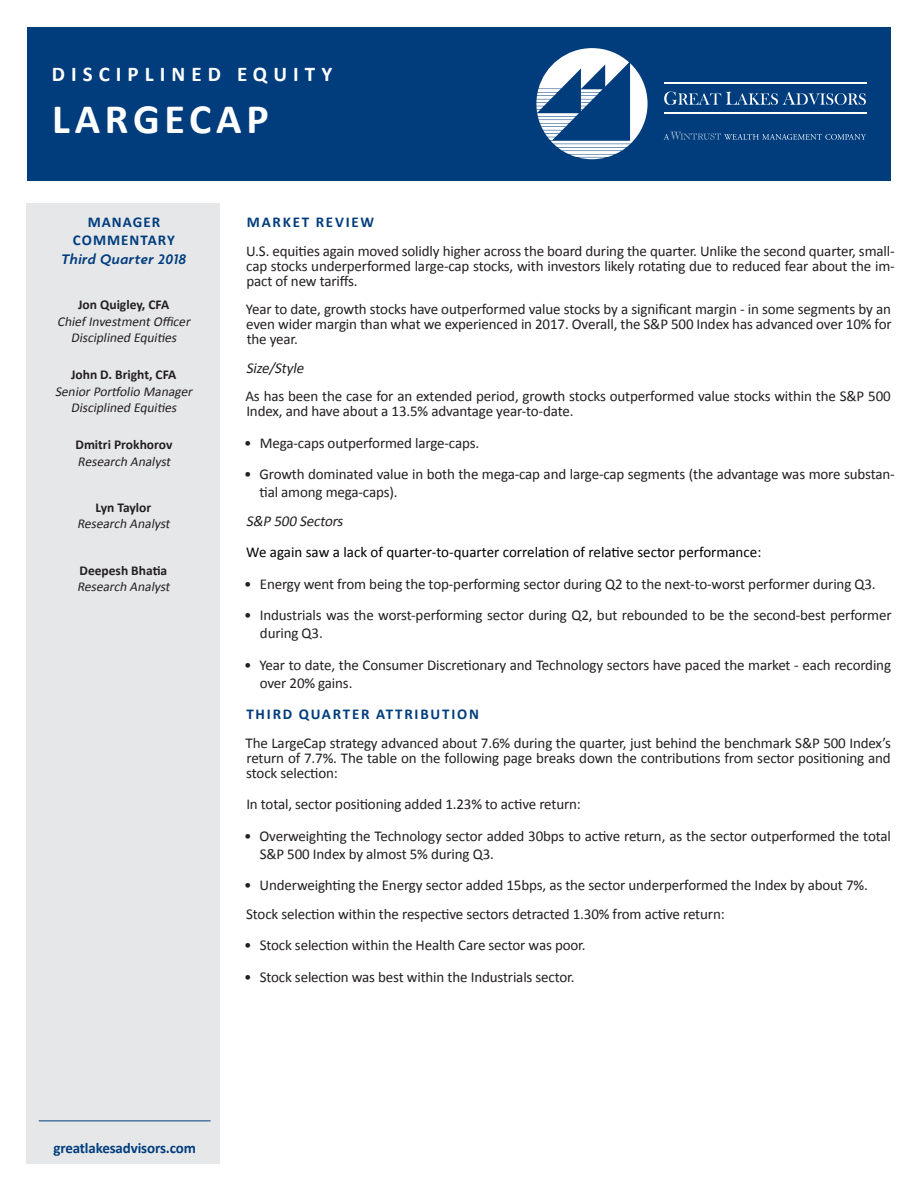
<style>
.page{position:relative;width:918px;height:1188px;background:#fff}
.page>*{position:absolute;margin:0;border:0;box-sizing:border-box;transform-origin:0 0}
.Title_Line_2{font:700 42px "Calibri";letter-spacing:.115em;color:#fff}
.Title_Line_1{font:700 21px "Calibri";letter-spacing:.29em;color:#fff}
.Body_Copy{font:15px/15px "Calibri";letter-spacing:-.01em;color:#231f20}
.Body_Copy_Italic{font:15px "Calibri";color:#000}
.Subhead{font:700 15px "Calibri";letter-spacing:.12em;color:#013d7d}
.Body_Copy_Italic-2{font:italic 15px "Calibri";color:#231f20}
.Body_Copy-2{font:700 15px "Calibri";letter-spacing:-.01em;color:#013d7d}
.Masthead_Title{font:700 15px/18px "Calibri";letter-spacing:.07em;color:#013d7d;text-align:center}
.t1{font:italic 600 15px "Agenda";letter-spacing:.03em;color:#013d7d}
.Masthead_PM_Title{font:italic 13.5px/16.5px "Calibri";color:#231f20;text-align:center}
.Masthead_Name{font:700 13.5px "Calibri";color:#231f20}
</style>
<div class="page">
<div style="left:26px;top:203px;width:194px;height:960px;background:#e6e7e9"></div>
<div style="left:27px;top:27px;width:864px;height:153px;background:#013d7d"></div>
<svg style="left:536px;top:48px;width:112px;height:111px"></svg>
<svg style="left:664px;top:92px;width:202px;height:13px"></svg>
<hr style="left:664px;top:82px;width:202px;height:1px;background:#fff">
<hr style="left:664px;top:113px;width:202px;height:1px;background:#fff">
<svg style="left:664px;top:132px;width:202px;height:8px"></svg>
<hr style="left:39px;top:1120px;width:172px;height:1px;background:#013d7d">
<p class="Title_Line_1" style="left:52px;top:61px;width:282px">DISCIPLINED EQUITY</p>
<p class="Title_Line_2" style="left:52px;top:93px;width:218px">LARGECAP</p>
<p class="Masthead_Title" style="left:73px;top:212px;width:104px">MANAGER<br>COMMENTARY</p>
<p class="t1" style="left:62px;top:251px;width:126px">Third Quarter 2018</p>
<p class="Masthead_Name" style="left:78px;top:296px;width:93px">Jon Quigley, CFA</p>
<p class="Masthead_PM_Title" style="left:57px;top:312px;width:137px">ChiefInvestmentOfficer<br>Disciplined Equities</p>
<p class="Masthead_Name" style="left:71px;top:366px;width:107px">John D. Bright, CFA</p>
<p class="Masthead_PM_Title" style="left:55px;top:382px;width:141px">SeniorPortfolio Manager</p>
<p class="Masthead_PM_Title" style="left:71px;top:399px;width:110px">Disciplined Equities</p>
<p class="Masthead_Name" style="left:75px;top:436px;width:98px">Dmitri Prokhorov</p>
<p class="Masthead_PM_Title" style="left:78px;top:452px;width:97px">Research Analyst</p>
<p class="Masthead_Name" style="left:96px;top:499px;width:57px">Lyn Taylor</p>
<p class="Masthead_PM_Title" style="left:77px;top:515px;width:97px">Research Analyst</p>
<p class="Masthead_Name" style="left:80px;top:562px;width:89px">Deepesh Bhatia</p>
<p class="Masthead_PM_Title" style="left:77px;top:578px;width:97px">Research Analyst</p>
<p class="Subhead" style="left:247px;top:213px;width:129px">MARKET REVIEW</p>
<p class="Body_Copy" style="left:246px;top:242px;width:650px;text-align:justify">U.S. equities again moved solidly higher across the board during the quarter. Unlike the second quarter, small&shy;cap stocks underperformed large-cap stocks, with investors likely rotating due to reduced fear about the im&shy;pact of new tariffs.</p>
<p class="Body_Copy" style="left:246px;top:301px;width:647px;text-align:justify">Year to date, growth stocks have outperformed value stocks by a significant margin - in some segments by an even wider margin than what we experienced in 2017. Overall, the S&amp;P 500 Index has advanced over 10% for the year.</p>
<p class="Body_Copy_Italic-2" style="left:246px;top:358px;width:62px">Size/Style</p>
<p class="Body_Copy" style="left:245px;top:388px;width:647px">As has been the case for an extended period, growth stocks outperformed value stocks within the S&amp;P 500<br>Index, and have about a 13.5% advantage year-to-date.</p>
<p class="Body_Copy" style="left:244px;top:434px;width:237px">• Mega-caps outperformed large-caps.</p>
<p class="Body_Copy" style="left:259px;top:464px;width:637px;line-height:18px;text-indent:-15px">• Growth dominated value in both the mega-cap and large-cap segments (the advantage was more substan&shy;tial among mega-caps).</p>
<p class="Body_Copy_Italic-2" style="left:246px;top:511px;width:101px">S&amp;P 500 Sectors</p>
<p class="Body_Copy_Italic" style="left:246px;top:543px;width:517px">We again saw a lack of quarter-to-quarter correlation of relative sector performance:</p>
<p class="Body_Copy" style="left:244px;top:575px;width:633px">• Energy went from being the top-performing sector during Q2 to the next-to-worst performer during Q3.</p>
<p class="Body_Copy" style="left:260px;top:605px;width:633px;line-height:18px;text-indent:-16px">• Industrials was the worst-performing sector during Q2, but rebounded to be the second-best performer during Q3.</p>
<p class="Body_Copy" style="left:260px;top:655px;width:633px;line-height:18px;text-indent:-16px">• Year to date, the Consumer Discretionary and Technology sectors have paced the market - each recording over 20% gains.</p>
<p class="Subhead" style="left:246px;top:705px;width:234px">THIRD QUARTER ATTRIBUTION</p>
<p class="Body_Copy" style="left:246px;top:734px;width:647px;text-align:justify">The LargeCap strategy advanced about 7.6% during the quarter, just behind the benchmark S&amp;P 500 Index’s return of 7.7%. The table on the following page breaks down the contributions from sector positioning and stock selection:</p>
<p class="Body_Copy" style="left:246px;top:796px;width:336px">In total, sector positioning added 1.23% to active return:</p>
<p class="Body_Copy" style="left:260px;top:826px;width:633px;line-height:18px;text-indent:-16px">• Overweighting the Technology sector added 30bps to active return, as the sector outperformed the total<br>S&amp;P 500 Index by almost 5% during Q3.</p>
<p class="Body_Copy" style="left:244px;top:877px;width:625px">• Underweighting the Energy sector added 15bps, as the sector underperformed the Index by about 7%.</p>
<p class="Body_Copy" style="left:246px;top:905px;width:480px">Stock selection within the respective sectors detracted 1.30% from active return:</p>
<p class="Body_Copy" style="left:244px;top:937px;width:343px">• Stock selection within the Health Care sector was poor.</p>
<p class="Body_Copy" style="left:244px;top:968px;width:332px">• Stock selection was best within the Industrials sector.</p>
<p class="Body_Copy-2" style="left:53px;top:1139px;width:144px">greatlakesadvisors.com</p>
</div>
